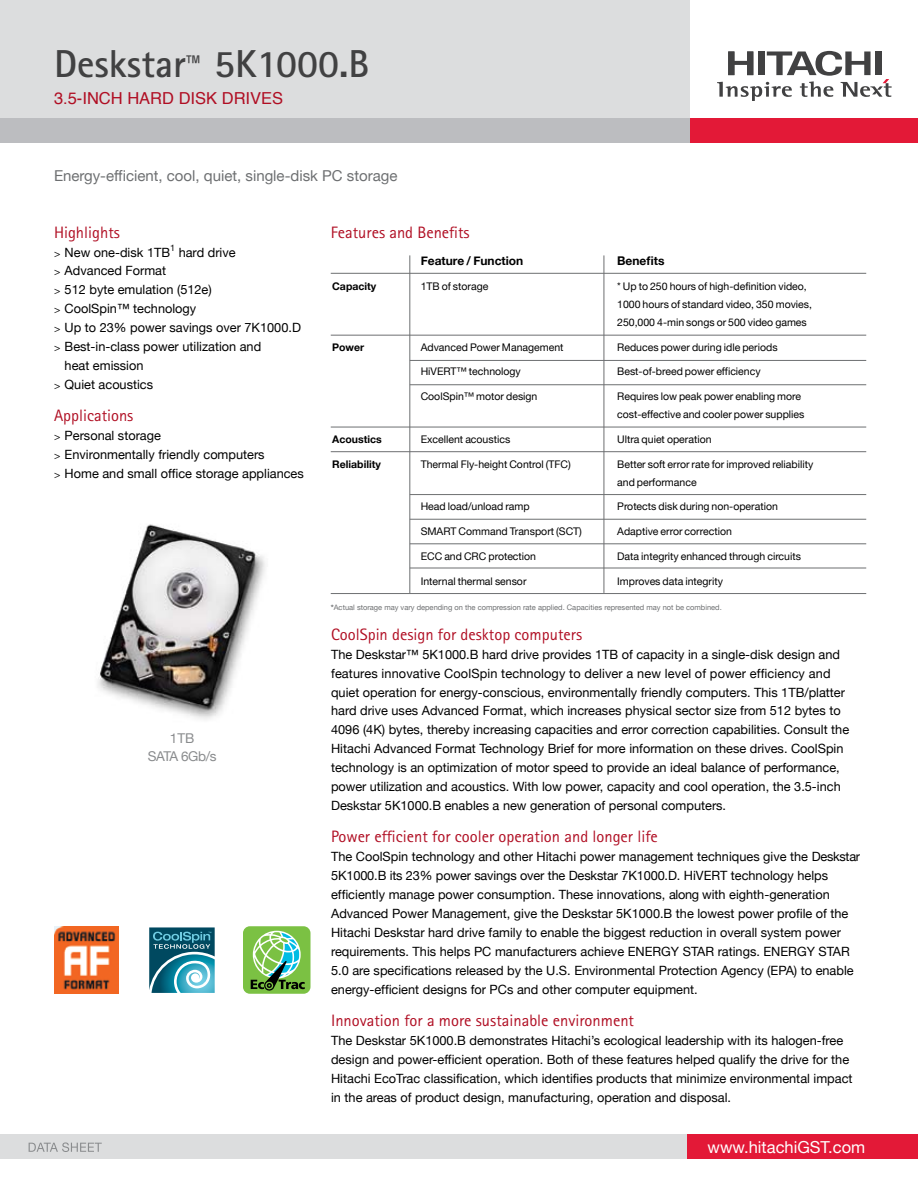
<style>
.page{position:relative;width:918px;height:1188px;background:#fff}
.page>*{position:absolute;margin:0;border:0;box-sizing:border-box;transform-origin:0 0}
.t1{font:700 39px "Rotis Sans Serif";color:#414142}
.t2{font:16.5px "Rotis Sans Serif";color:#b00e23}
.t3{font:16.5px "Helvetica";color:#b00e23}
.t4{font:16.5px "Helvetica Neue";color:#fff}
.t5{font:15px "Helvetica Neue";color:#6d6f71}
.t6{font:13.5px/18.9px "Helvetica Neue";letter-spacing:-.03em;color:#8a8c8e;text-align:center}
.t7{font:12.75px/18.9px "Helvetica Neue";color:#000}
.t8{font:12.75px/18.9px "Helvetica Neue";color:#000}
.t9{font:700 12px "Helvetica Neue";color:#000}
.t10{font:10.5px/18px "Helvetica Neue";color:#000}
.t11{font:700 10.5px "Helvetica Neue";color:#000}
.t12{font:9px "Helvetica Neue";color:#000}
.t13{font:7.5px "Helvetica Neue";color:#6d6f71}
.s1{font-size:27px}
.s2{font-size:10.5px}
.s3{font-weight:700}
</style>
<div class="page">
<img style="left:98px;top:524px;width:167px;height:196px">
<div style="left:0;top:1134px;width:697px;height:25px;background:#dcddde"></div>
<div style="left:688px;top:1134px;width:230px;height:25px;background:#e31937"></div>
<svg style="left:29px;top:1142px;width:73px;height:10px"></svg>
<hr style="left:331px;top:273px;width:535px;height:1px;background:#6d6f71">
<hr style="left:410px;top:494px;width:456px;height:1px;background:#6d6f71">
<hr style="left:409px;top:255px;width:1px;height:338px;background:#6d6f71">
<hr style="left:604px;top:255px;width:1px;height:338px;background:#6d6f71">
<hr style="left:331px;top:451px;width:535px;height:1px;background:#6d6f71">
<hr style="left:331px;top:593px;width:535px;height:1px;background:#6d6f71">
<hr style="left:410px;top:519px;width:456px;height:1px;background:#6d6f71">
<hr style="left:410px;top:544px;width:456px;height:1px;background:#6d6f71">
<hr style="left:331px;top:335px;width:535px;height:1px;background:#6d6f71">
<hr style="left:410px;top:360px;width:456px;height:1px;background:#6d6f71">
<hr style="left:410px;top:568px;width:456px;height:1px;background:#6d6f71">
<hr style="left:331px;top:427px;width:535px;height:1px;background:#6d6f71">
<hr style="left:410px;top:384px;width:456px;height:1px;background:#6d6f71">
<svg style="left:149px;top:927px;width:66px;height:66px;background:#3e899d"></svg>
<svg style="left:717px;top:51px;width:175px;height:50px"></svg>
<div style="left:688px;top:118px;width:230px;height:25px;background:#e31937"></div>
<div style="left:0;top:0;width:690px;height:126px;background:#dcddde"></div>
<div style="left:0;top:118px;width:690px;height:25px;background:#bcbdc0"></div>
<div style="left:243px;top:926px;width:67px;height:68px;background:#7bc143;border-radius:7px"></div>
<svg style="left:251px;top:931px;width:54px;height:60px"></svg>
<img style="left:54px;top:926px;width:64px;height:68px">
<h1 class="t1" style="left:54px;top:39px;width:317px">Deskstar<span class="s1">™</span> 5K1000.B</h1>
<p class="t3" style="left:54px;top:84px;width:231px">3.5-INCH HARD DISK DRIVES</p>
<p class="t5" style="left:54px;top:167px;width:345px">Energy-efficient, cool, quiet, single-disk PC storage</p>
<p class="t2" style="left:54px;top:222px;width:67px">Highlights</p>
<p class="t7" style="left:54px;top:242px;width:118px"><span class="s2">&gt;</span> New one-disk 1TB</p>
<p class="t12" style="left:170px;top:242px;width:7px">1</p>
<p class="t7" style="left:179px;top:242px;width:58px">hard drive</p>
<p class="t7" style="left:54px;top:261px;width:114px"><span class="s2">&gt;</span> Advanced Format</p>
<p class="t7" style="left:54px;top:280px;width:159px"><span class="s2">&gt;</span> 512 byte emulation (512e)</p>
<p class="t7" style="left:54px;top:299px;width:144px"><span class="s2">&gt;</span> CoolSpin™ technology</p>
<p class="t7" style="left:54px;top:318px;width:249px"><span class="s2">&gt;</span> Up to 23% power savings over 7K1000.D</p>
<p class="t7" style="left:54px;top:337px;width:209px"><span class="s2">&gt;</span> Best-in-class power utilization and</p>
<p class="t7" style="left:65px;top:356px;width:80px">heat emission</p>
<p class="t7" style="left:54px;top:375px;width:101px"><span class="s2">&gt;</span> Quiet acoustics</p>
<p class="t2" style="left:54px;top:406px;width:81px">Applications</p>
<p class="t7" style="left:54px;top:426px;width:251px"><span class="s2">&gt;</span> Personal storage<br><span class="s2">&gt;</span> Environmentally friendly computers<br><span class="s2">&gt;</span> Home and small office storage appliances</p>
<p class="t6" style="left:148px;top:728px;width:70px">1TB<br>SATA 6Gb/s</p>
<p class="t2" style="left:331px;top:222px;width:140px">Features and Benefits</p>
<p class="t9" style="left:421px;top:253px;width:104px">Feature / Function</p>
<p class="t9" style="left:617px;top:253px;width:49px">Benefits</p>
<p class="t11" style="left:332px;top:280px;width:46px">Capacity</p>
<p class="t10" style="left:421px;top:277px;width:69px">1TB of storage</p>
<p class="t10" style="left:617px;top:277px;width:196px">* Up to 250 hours of high-definition video,<br>1000 hours of standard video, 350 movies,<br>250,000 4-min songs or 500 video games</p>
<p class="t11" style="left:332px;top:340px;width:34px">Power</p>
<p class="t10" style="left:421px;top:338px;width:144px">Advanced Power Management</p>
<p class="t10" style="left:617px;top:338px;width:162px">Reduces power during idle periods</p>
<p class="t10" style="left:421px;top:362px;width:102px">HiVERT™ technology</p>
<p class="t10" style="left:617px;top:362px;width:145px">Best-of-breed power efficiency</p>
<p class="t10" style="left:421px;top:387px;width:118px">CoolSpin™ motor design</p>
<p class="t10" style="left:617px;top:387px;width:189px">Requires low peak power enabling more cost-effective and cooler power supplies</p>
<p class="t11" style="left:332px;top:433px;width:51px">Acoustics</p>
<p class="t10" style="left:421px;top:430px;width:91px">Excellent acoustics</p>
<p class="t10" style="left:617px;top:430px;width:96px">Ultra quiet operation</p>
<p class="t11" style="left:332px;top:457px;width:50px">Reliability</p>
<p class="t10" style="left:421px;top:455px;width:152px">Thermal Fly-height Control (TFC)</p>
<p class="t10" style="left:617px;top:455px;width:198px">Better soft error rate for improved reliability and performance</p>
<p class="t10" style="left:421px;top:497px;width:111px">Head load/unload ramp</p>
<p class="t10" style="left:617px;top:497px;width:162px">Protects disk during non-operation</p>
<p class="t10" style="left:421px;top:522px;width:163px">SMART Command Transport (SCT)</p>
<p class="t10" style="left:617px;top:522px;width:116px">Adaptive error correction</p>
<p class="t10" style="left:421px;top:547px;width:117px">ECC and CRC protection</p>
<p class="t10" style="left:617px;top:547px;width:185px">Data integrity enhanced through circuits</p>
<p class="t10" style="left:421px;top:572px;width:107px">Internal thermal sensor</p>
<p class="t10" style="left:617px;top:572px;width:107px">Improves data integrity</p>
<p class="t13" style="left:331px;top:603px;width:393px"><span class="s3">*</span>Actual storage may vary depending on the compression rate applied. Capacities represented may not be combined.</p>
<p class="t2" style="left:331px;top:625px;width:253px">CoolSpin design for desktop computers</p>
<p class="t7" style="left:331px;top:645px;width:520px">The Deskstar™ 5K1000.B hard drive provides 1TB of capacity in a single-disk design and features innovative CoolSpin technology to deliver a new level of power efficiency and quiet operation for energy-conscious, environmentally friendly computers. This 1TB/platter hard drive uses Advanced Format, which increases physical sector size from 512 bytes to 4096 (4K) bytes, thereby increasing capacities and error correction capabilities. Consult the Hitachi Advanced Format Technology Brief for more information on these drives. CoolSpin technology is an optimization of motor speed to provide an ideal balance of performance, power utilization and acoustics. With low power, capacity and cool operation, the 3.5-inch Deskstar 5K1000.B enables a new generation of personal computers.</p>
<p class="t2" style="left:331px;top:827px;width:328px">Power efficient for cooler operation and longer life</p>
<p class="t7" style="left:331px;top:847px;width:531px">The CoolSpin technology and other Hitachi power management techniques give the Deskstar 5K1000.B its 23% power savings over the Deskstar 7K1000.D. HiVERT technology helps efficiently manage power consumption. These innovations, along with eighth-generation Advanced Power Management, give the Deskstar 5K1000.B the lowest power profile of the Hitachi Deskstar hard drive family to enable the biggest reduction in overall system power requirements. This helps PC manufacturers achieve ENERGY STAR ratings. ENERGY STAR 5.0 are specifications released by the U.S. Environmental Protection Agency (EPA) to enable energy-efficient designs for PCs and other computer equipment.</p>
<p class="t2" style="left:331px;top:1011px;width:305px">Innovation for a more sustainable environment</p>
<p class="t8" style="left:331px;top:1031px;width:523px">The Deskstar 5K1000.B demonstrates Hitachi’s ecological leadership with its halogen-free design and power-efficient operation. Both of these features helped qualify the drive for the Hitachi EcoTrac classification, which identifies products that minimize environmental impact in the areas of product design, manufacturing, operation and disposal.</p>
<p class="t4" style="left:708px;top:1137px;width:159px">www.hitachiGST.com</p>
</div>
